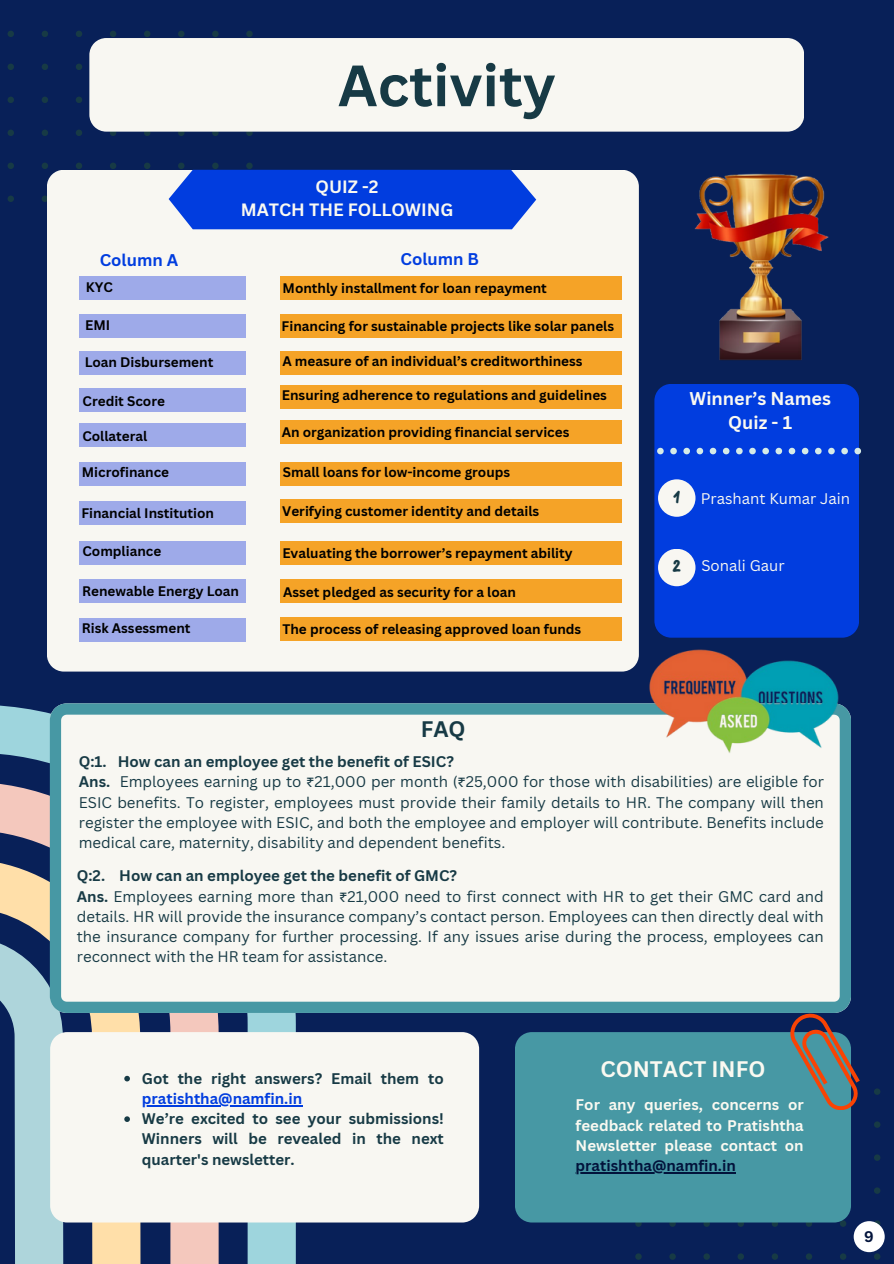
<style>
.page{position:relative;width:894px;height:1264px;background:#fff}
.page>*{position:absolute;margin:0;border:0;box-sizing:border-box;transform-origin:0 0}
.t1{font:700 56.85px "Canva Sans";color:#173a45}
.t2{font:700 21.9px "Canva Sans";color:#faf9f1}
.t3{font:700 21.9px "Canva Sans";color:#173a45}
.t4{font:700 18px/24.8px "Canva Sans";color:#faf9f1;text-align:center}
.t5{font:700 17.4px/23.7px "Canva Sans";color:#faf9f1;text-align:center}
.t6{font:700 16.5px "Canva Sans";color:#013ddf}
.t7{font:15px/20.2px "Canva Sans";color:#173a45;text-align:justify}
.t8{font:700 15px/20.2px "Canva Sans";color:#173a45}
.t9{font:700 15px/20.2px "Canva Sans";color:#faf9f1;text-align:justify}
.t10{font:15px "Canva Sans";color:#faf9f1}
.t11{font:700 15px "Canva Sans";color:#02133b}
.t12{font:15px "Lazydog";color:#173a45}
.t13{font:700 13.5px "Canva Sans";color:#000}
.s1{font-weight:700}
.s2{font-family:"Noto Sans Gurmukhi"}
.s3{color:#013ddf}
</style>
<div class="page">
<div style="left:0;top:0;width:893px;height:1263px;background:#082058"></div>
<div style="left:536px;top:38px;width:267px;height:94px;background:#f8f7f2"></div>
<svg style="left:218px;top:671px;width:77px;height:592px"></svg>
<svg style="left:141px;top:671px;width:77px;height:592px"></svg>
<svg style="left:63px;top:671px;width:78px;height:592px"></svg>
<svg style="left:0;top:671px;width:63px;height:592px"></svg>
<div style="left:47px;top:170px;width:591px;height:501px;background:#f8f7f2"></div>
<div style="left:654px;top:384px;width:204px;height:253px;background:#013ddf"></div>
<svg style="left:50px;top:703px;width:800px;height:309px"></svg>
<div style="left:50px;top:1032px;width:429px;height:190px;background:#f8f7f2"></div>
<div style="left:515px;top:1032px;width:120px;height:190px;background:#4798a4"></div>
<svg style="left:635px;top:1010px;width:250px;height:249px"></svg>
<svg style="left:8px;top:31px;width:528px;height:198px"></svg>
<div style="left:657px;top:479px;width:38px;height:38px;background:#f8f7f2;border-radius:50%"></div>
<div style="left:657px;top:549px;width:38px;height:37px;background:#f8f7f2;border-radius:50%"></div>
<svg style="left:657px;top:448px;width:6px;height:6px"></svg>
<svg style="left:670px;top:448px;width:6px;height:6px"></svg>
<svg style="left:683px;top:448px;width:6px;height:6px"></svg>
<svg style="left:696px;top:448px;width:7px;height:6px"></svg>
<svg style="left:709px;top:448px;width:7px;height:6px"></svg>
<svg style="left:722px;top:448px;width:7px;height:6px"></svg>
<svg style="left:735px;top:448px;width:7px;height:6px"></svg>
<svg style="left:749px;top:448px;width:6px;height:6px"></svg>
<svg style="left:762px;top:448px;width:6px;height:6px"></svg>
<svg style="left:775px;top:448px;width:6px;height:6px"></svg>
<svg style="left:788px;top:448px;width:7px;height:6px"></svg>
<svg style="left:801px;top:448px;width:7px;height:6px"></svg>
<svg style="left:814px;top:448px;width:7px;height:6px"></svg>
<svg style="left:827px;top:448px;width:7px;height:6px"></svg>
<svg style="left:841px;top:448px;width:6px;height:6px"></svg>
<svg style="left:854px;top:448px;width:6px;height:6px"></svg>
<div style="left:79px;top:276px;width:166px;height:24px;background:#9eaae9"></div>
<div style="left:79px;top:314px;width:166px;height:23px;background:#9eaae9"></div>
<div style="left:79px;top:351px;width:166px;height:23px;background:#9eaae9"></div>
<div style="left:79px;top:388px;width:166px;height:23px;background:#9eaae9"></div>
<div style="left:79px;top:423px;width:166px;height:24px;background:#9eaae9"></div>
<div style="left:79px;top:462px;width:166px;height:23px;background:#9eaae9"></div>
<div style="left:79px;top:501px;width:166px;height:23px;background:#9eaae9"></div>
<div style="left:79px;top:541px;width:166px;height:23px;background:#9eaae9"></div>
<div style="left:79px;top:579px;width:166px;height:24px;background:#9eaae9"></div>
<div style="left:79px;top:618px;width:166px;height:23px;background:#9eaae9"></div>
<div style="left:280px;top:276px;width:342px;height:24px;background:#f5a327"></div>
<div style="left:280px;top:314px;width:342px;height:23px;background:#f5a327"></div>
<div style="left:280px;top:351px;width:342px;height:23px;background:#f5a327"></div>
<div style="left:280px;top:385px;width:342px;height:24px;background:#f5a327"></div>
<div style="left:280px;top:420px;width:342px;height:24px;background:#f5a327"></div>
<div style="left:280px;top:462px;width:342px;height:23px;background:#f5a327"></div>
<div style="left:280px;top:499px;width:342px;height:24px;background:#f5a327"></div>
<div style="left:280px;top:541px;width:342px;height:23px;background:#f5a327"></div>
<div style="left:280px;top:579px;width:342px;height:24px;background:#f5a327"></div>
<div style="left:280px;top:616px;width:342px;height:24px;background:#f5a327"></div>
<img style="left:647px;top:649px;width:192px;height:104px">
<img style="left:694px;top:173px;width:135px;height:188px">
<hr style="left:575px;top:1172px;width:160px;height:1px;background:#02133b">
<svg style="left:124px;top:1075px;width:6px;height:6px"></svg>
<hr style="left:142px;top:1105px;width:160px;height:1px;background:#013ddf">
<svg style="left:124px;top:1116px;width:6px;height:5px"></svg>
<div style="left:853px;top:1221px;width:31px;height:31px;background:#fff;border-radius:50%"></div>
<p class="t1" style="left:338px;top:45px;width:219px">Activity</p>
<h3 class="t5" style="left:240px;top:174px;width:214px">QUIZ -2<br>MATCH THE FOLLOWING</h3>
<h6 class="t6" style="left:100px;top:248px;width:80px">Column A</h6>
<h6 class="t6" style="left:400px;top:247px;width:80px">Column B</h6>
<h6 class="t13" style="left:86px;top:277px;width:28px">KYC</h6>
<h6 class="t13" style="left:85px;top:316px;width:27px">EMI</h6>
<h6 class="t13" style="left:85px;top:352px;width:130px">Loan Disbursement</h6>
<h6 class="t13" style="left:83px;top:391px;width:84px">Credit Score</h6>
<h6 class="t13" style="left:82px;top:426px;width:66px">Collateral</h6>
<h6 class="t13" style="left:82px;top:463px;width:89px">Microfinance</h6>
<h6 class="t13" style="left:282px;top:278px;width:266px">Monthly installment for loan repayment</h6>
<h6 class="t13" style="left:281px;top:316px;width:334px">Financing for sustainable projects like solar panels</h6>
<h4 class="t13" style="left:282px;top:352px;width:301px">A measure of an individual’s creditworthiness</h4>
<p class="t13" style="left:282px;top:386px;width:326px">Ensuring adherence to regulations and guidelines</p>
<h2 class="t13" style="left:281px;top:422px;width:289px">An organization providing financial services</h2>
<p class="t13" style="left:283px;top:463px;width:229px">Small loans for low-income groups</p>
<p class="t13" style="left:282px;top:501px;width:258px">Verifying customer identity and details</p>
<p class="t13" style="left:282px;top:543px;width:292px">Evaluating the borrower’s repayment ability</p>
<p class="t13" style="left:283px;top:582px;width:234px">Asset pledged as security for a loan</p>
<p class="t13" style="left:282px;top:619px;width:300px">The process of releasing approved loan funds</p>
<p class="t13" style="left:81px;top:503px;width:134px">Financial Institution</p>
<h6 class="t13" style="left:82px;top:541px;width:80px">Compliance</h6>
<h6 class="t13" style="left:82px;top:581px;width:158px">Renewable Energy Loan</h6>
<h6 class="t13" style="left:82px;top:619px;width:110px">Risk Assessment</h6>
<p class="t3" style="left:420px;top:713px;width:46px">FAQ</p>
<p class="t4" style="left:689px;top:385px;width:143px">Winner’s Names<br>Quiz - 1</p>
<p class="t12" style="left:672px;top:490px;width:9px">1</p>
<h4 class="t10" style="left:700px;top:487px;width:151px">Prashant Kumar Jain</h4>
<h1 class="t12" style="left:672px;top:559px;width:11px">2</h1>
<p class="t10" style="left:701px;top:554px;width:85px">Sonali Gaur</p>
<p class="t8" style="left:79px;top:751px;width:376px">Q:1. How can an employee get the benefit of ESIC?</p>
<p class="t7" style="left:79px;top:771px;width:746px"><span class="s1">Ans.</span> Employees earning up to <span class="s2">₹</span>21,000 per month (<span class="s2">₹</span>25,000 for those with disabilities) are eligible for ESIC benefits. To register, employees must provide their family details to HR. The company will then register the employee with ESIC, and both the employee and employer will contribute. Benefits include medical care, maternity, disability and dependent benefits.</p>
<h5 class="t8" style="left:77px;top:865px;width:382px">Q:2. How can an employee get the benefit of GMC?</h5>
<h4 class="t7" style="left:77px;top:885px;width:748px"><span class="s1">Ans.</span> Employees earning more than <span class="s2">₹</span>21,000 need to first connect with HR to get their GMC card and details. HR will provide the insurance company’s contact person. Employees can then directly deal with the insurance company for further processing. If any issues arise during the process, employees can reconnect with the HR team for assistance.</h4>
<h6 class="t8" style="left:142px;top:1067px;width:303px">Got the right answers? Email them to</h6>
<h6 class="t8" style="left:142px;top:1087px;width:303px"><span class="s3">pratishtha@namfin.in<br></span>We’re excited to see your submissions!</h6>
<h6 class="t8" style="left:142px;top:1128px;width:303px">Winners will be revealed in the next quarter's newsletter.</h6>
<h6 class="t2" style="left:600px;top:1053px;width:166px">CONTACT INFO</h6>
<h5 class="t9" style="left:575px;top:1094px;width:229px">For any queries, concerns or feedback related to Pratishtha Newsletter please contact on</h5>
<h6 class="t11" style="left:575px;top:1155px;width:162px">pratishtha@namfin.in</h6>
<p class="t11" style="left:864px;top:1225px;width:11px">9</p>
</div>
